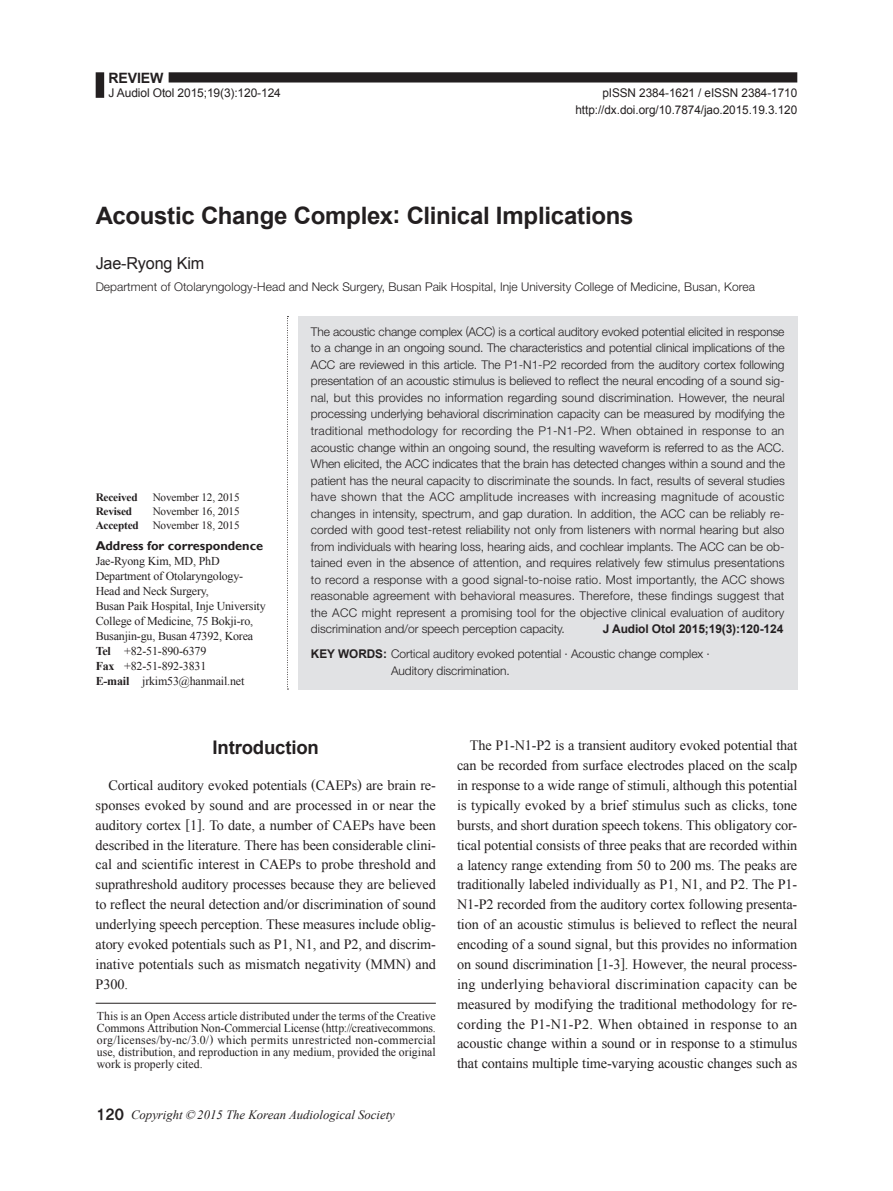
<style>
.page{position:relative;width:893px;height:1191px;background:#fff}
.page>*{position:absolute;margin:0;border:0;box-sizing:border-box;transform-origin:0 0}
.t1{font:700 24px "Arial";letter-spacing:-.01em;color:#231f20}
.t2{font:700 18.75px "Arial";letter-spacing:-.01em;color:#231f20}
.t3{font:16.5px "Arial";letter-spacing:-.01em;color:#231f20}
.t4{font:14.25px/20px "Times New Roman";letter-spacing:-.01em;color:#231f20;text-align:justify}
.t5{font:700 14.25px "Arial";letter-spacing:-.01em;color:#231f20}
.t6{font:italic 12.75px "Times New Roman";color:#231f20}
.t7{font:700 12.75px "Gill Sans";color:#231f20}
.t8{font:300 12px/16.5px "Helvetica Neue LT Std";letter-spacing:-.005em;color:#231f20;text-align:justify}
.t9{font:12px/15px "Times New Roman";letter-spacing:-.015em;color:#231f20}
.t10{font:12px/16.5px "Arial";letter-spacing:-.005em;color:#231f20;text-align:right}
.t11{font:700 12px "Arial";letter-spacing:-.01em;color:#231f20}
.t12{font:11.25px/13.8px "Times New Roman";letter-spacing:-.015em;color:#231f20;text-align:right}
.t13{font:700 11.25px "Times New Roman";letter-spacing:-.015em;color:#231f20}
.s1{font-weight:700}
.s2{font-family:"Arial";font-weight:700}
.s3{color:#e1e2e4}
.s4{font-family:"Korean GD";font-weight:800;font-style:normal;font-size:15px}
</style>
<div class="page">
<div style="left:169px;top:72px;width:628px;height:10px;background:#231f20"></div>
<div style="left:96px;top:72px;width:8px;height:26px;background:#231f20"></div>
<div style="left:298px;top:316px;width:499px;height:373px;background:#e1e2e4"></div>
<svg style="left:287px;top:316px;width:1px;height:373px"></svg>
<hr style="left:96px;top:1002px;width:340px;height:1px;background:#231f20">
<p class="t5" style="left:109px;top:68px;width:56px">REVIEW</p>
<p class="t10" style="left:109px;top:85px;width:174px">J Audiol Otol 2015;19(3):120-124</p>
<p class="t10" style="left:575px;top:85px;width:223px">pISSN 2384-1621 / eISSN 2384-1710 http://dx.doi.org/10.7874/jao.2015.19.3.120</p>
<h1 class="t1" style="left:96px;top:199px;width:539px">Acoustic Change Complex: Clinical Implications</h1>
<h3 class="t3" style="left:96px;top:252px;width:110px">Jae-Ryong Kim</h3>
<p class="t8" style="left:96px;top:278px;width:661px">Department of Otolaryngology-Head and Neck Surgery, Busan Paik Hospital, Inje University College of Medicine, Busan, Korea</p>
<p class="t13" style="left:96px;top:489px;width:43px">Received</p>
<p class="t12" style="left:153px;top:490px;width:88px">November 12, 2015</p>
<p class="t13" style="left:96px;top:503px;width:38px">Revised</p>
<p class="t12" style="left:96px;top:504px;width:145px">November 16, 2015<br><span class="s1">Accepted</span> November 18, 2015</p>
<p class="t7" style="left:96px;top:538px;width:169px">Address for correspondence</p>
<p class="t9" style="left:96px;top:553px;width:172px">Jae-Ryong Kim, MD, PhD<br>Department of Otolaryngology-<br>Head and Neck Surgery,<br>Busan Paik Hospital, Inje University<br>College of Medicine, 75 Bokji-ro,<br>Busanjin-gu, Busan 47392, Korea<br><span class="s1">Tel</span> +82-51-890-6379<br><span class="s1">Fax</span> +82-51-892-3831<br><span class="s1">E-mail</span> jrkim53@hanmail.net</p>
<p class="t8" style="left:311px;top:323px;width:476px">The acoustic change complex (ACC) is a cortical auditory evoked potential elicited in response to a change in an ongoing sound. The characteristics and potential clinical implications of the ACC are reviewed in this article. The P1-N1-P2 recorded from the auditory cortex following presentation of an acoustic stimulus is believed to reflect the neural encoding of a sound sig&shy;nal, but this provides no information regarding sound discrimination. However, the neural processing underlying behavioral discrimination capacity can be measured by modifying the traditional methodology for recording the P1-N1-P2. When obtained in response to an acoustic change within an ongoing sound, the resulting waveform is referred to as the ACC.<br>When elicited, the ACC indicates that the brain has detected changes within a sound and the patient has the neural capacity to discriminate the sounds. In fact, results of several studies have shown that the ACC amplitude increases with increasing magnitude of acoustic changes in intensity, spectrum, and gap duration. In addition, the ACC can be reliably re&shy;corded with good test-retest reliability not only from listeners with normal hearing but also from individuals with hearing loss, hearing aids, and cochlear implants. The ACC can be ob&shy;tained even in the absence of attention, and requires relatively few stimulus presentations to record a response with a good signal-to-noise ratio. Most importantly, the ACC shows reasonable agreement with behavioral measures. Therefore, these findings suggest that the ACC might represent a promising tool for the objective clinical evaluation of auditory discrimination and/or speech perception capacity.</p>
<p class="t11" style="left:603px;top:621px;width:182px">J Audiol Otol 2015;19(3):120-124</p>
<p class="t8" style="left:391px;top:645px;width:320px;text-indent:-80px"><span class="s2">KEY WORDS:</span><span class="s3">0</span>Cortical auditory evoked potential · Acoustic change complex ·<br>Auditory discrimination.</p>
<h2 class="t2" style="left:213px;top:735px;width:108px">Introduction</h2>
<p class="t4" style="left:96px;top:775px;width:342px;text-indent:13px">Cortical auditory evoked potentials (CAEPs) are brain re&shy;sponses evoked by sound and are processed in or near the auditory cortex [1]. To date, a number of CAEPs have been described in the literature. There has been considerable clini&shy;cal and scientific interest in CAEPs to probe threshold and suprathreshold auditory processes because they are believed to reflect the neural detection and/or discrimination of sound underlying speech perception. These measures include oblig&shy;atory evoked potentials such as P1, N1, and P2, and discrim&shy;inative potentials such as mismatch negativity (MMN) and P300.</p>
<p class="t9" style="left:97px;top:1009px;width:340px;line-height:12px;text-align:justify">This is an Open Access article distributed under the terms of the Creative Commons Attribution Non-Commercial License (http://creativecommons. org/licenses/by-nc/3.0/) which permits unrestricted non-commercial use, distribution, and reproduction in any medium, provided the original work is properly cited.</p>
<p class="t6" style="left:96px;top:1106px;width:301px"><span class="s4">120</span> Copyright © 2015 The Korean Audiological Society</p>
<p class="t4" style="left:457px;top:735px;width:342px;text-indent:13px">The P1-N1-P2 is a transient auditory evoked potential that can be recorded from surface electrodes placed on the scalp in response to a wide range of stimuli, although this potential is typically evoked by a brief stimulus such as clicks, tone bursts, and short duration speech tokens. This obligatory cor&shy;tical potential consists of three peaks that are recorded within a latency range extending from 50 to 200 ms. The peaks are traditionally labeled individually as P1, N1, and P2. The P1- N1-P2 recorded from the auditory cortex following presenta&shy;tion of an acoustic stimulus is believed to reflect the neural encoding of a sound signal, but this provides no information on sound discrimination [1-3]. However, the neural process&shy;ing underlying behavioral discrimination capacity can be measured by modifying the traditional methodology for re&shy;cording the P1-N1-P2. When obtained in response to an acoustic change within a sound or in response to a stimulus that contains multiple time-varying acoustic changes such as</p>
</div>
